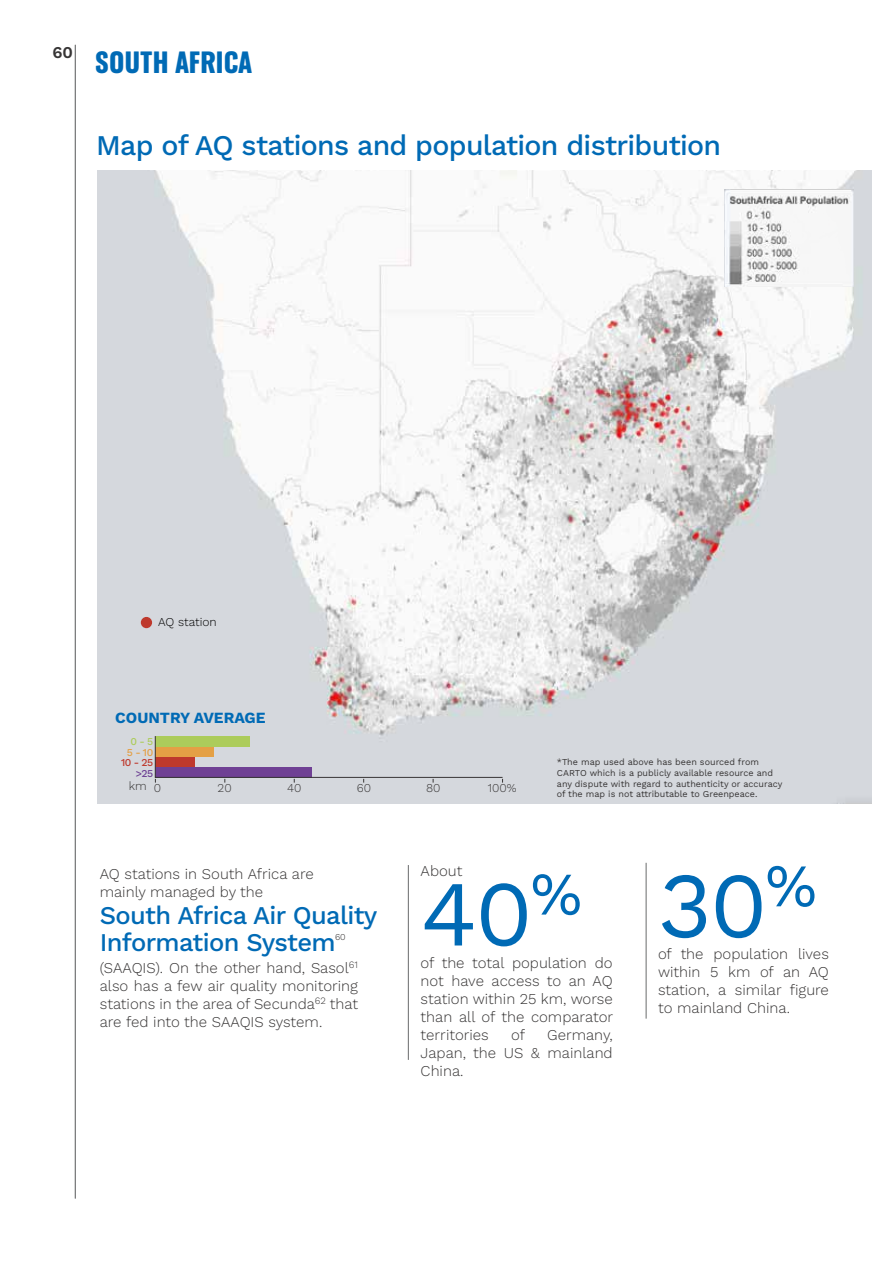
<style>
.page{position:relative;width:893px;height:1263px;background:#fff}
.page>*{position:absolute;margin:0;border:0;box-sizing:border-box;transform-origin:0 0}
.t1{font:92.85px "Work Sans";color:#006ab5}
.t2{font:500 28.5px "Work Sans";letter-spacing:-.025em;color:#006ab5}
.t3{font:26.55px "Zodiac Sans";color:#006ab5}
.t4{font:500 25.5px/27px "Work Sans";letter-spacing:-.025em;color:#006ab5}
.t5{font:600 16.5px "Work Sans";color:#373535}
.t6{font:700 15.6px "Work Sans";color:#006ab5}
.t7{font:300 15px/18px "Work Sans";color:#373535;text-align:justify}
.t8{font:300 12px "Work Sans";color:#373535}
.t9{font:300 12px "Work Sans";color:#000}
.t10{font:500 10.5px "Work Sans";color:#be392d}
.t11{font:500 10.5px "Work Sans";color:#e4a045}
.t12{font:500 10.5px "Work Sans";color:#accc5b}
.t13{font:500 10.5px "Work Sans";color:#6d4194}
.t14{font:9px/10.8px "Work Sans";color:#373535}
.t15{font:300 9px "Work Sans";color:#272525}
</style>
<div class="page">
<hr style="left:75px;top:45px;width:1px;height:1153px;background:#6a6b6c">
<img style="left:98px;top:170px;width:773px;height:633px">
<div style="left:141px;top:617px;width:11px;height:11px;background:#be392d;border-radius:50%"></div>
<svg style="left:155px;top:736px;width:348px;height:47px;background:#c3bebf"></svg>
<hr style="left:408px;top:865px;width:1px;height:195px;background:#6a6b6c">
<hr style="left:646px;top:863px;width:1px;height:156px;background:#6a6b6c">
<img style="left:724px;top:189px;width:130px;height:98px">
<p class="t5" style="left:52px;top:40px;width:22px">60</p>
<h3 class="t3" style="left:95px;top:48px;width:158px">SOUTH AFRICA</h3>
<h2 class="t2" style="left:96px;top:124px;width:626px">Map of AQ stations and population distribution</h2>
<p class="t9" style="left:158px;top:613px;width:60px">AQ station</p>
<p class="t6" style="left:115px;top:706px;width:152px">COUNTRY AVERAGE</p>
<p class="t12" style="left:130px;top:733px;width:24px">0 - 5</p>
<p class="t11" style="left:127px;top:744px;width:28px">5 - 10</p>
<p class="t10" style="left:121px;top:754px;width:34px">10 - 25</p>
<p class="t13" style="left:136px;top:765px;width:19px">&gt;25</p>
<p class="t8" style="left:129px;top:777px;width:19px">km</p>
<p class="t8" style="left:154px;top:779px;width:9px">0</p>
<p class="t8" style="left:218px;top:779px;width:16px">20</p>
<p class="t8" style="left:287px;top:779px;width:16px">40</p>
<p class="t8" style="left:357px;top:779px;width:16px">60</p>
<p class="t8" style="left:426px;top:779px;width:16px">80</p>
<p class="t8" style="left:488px;top:779px;width:30px">100%</p>
<p class="t14" style="left:557px;top:756px;width:227px">*The map used above has been sourced from CARTO which is a publicly available resource and any dispute with regard to authenticity or accuracy of the map is not attributable to Greenpeace.</p>
<p class="t7" style="left:100px;top:864px;width:215px">AQ stations in South Africa are mainly managed by the</p>
<h3 class="t4" style="left:100px;top:900px;width:279px">South Africa Air Quality<br>Information System</h3>
<p class="t15" style="left:335px;top:930px;width:12px">60</p>
<p class="t7" style="left:100px;top:958px;width:260px">(SAAQIS). On the other hand, Sasol<sup>61 </sup>also has a few air quality monitoring stations in the area of Secunda<sup>62</sup> that are fed into the SAAQIS system.</p>
<p class="t7" style="left:421px;top:861px;width:43px">About</p>
<h1 class="t1" style="left:421px;top:843px;width:163px">40<sup>%</sup></h1>
<p class="t7" style="left:421px;top:953px;width:194px">of the total population do not have access to an AQ station within 25 km, worse than all of the comparator territories</p>
<p class="t7" style="left:511px;top:1025px;width:16px">of</p>
<p class="t7" style="left:421px;top:1025px;width:194px;text-indent:127px">Germany, Japan, the US &amp; mainland China.</p>
<h1 class="t1" style="left:658px;top:835px;width:160px">30<sup>%</sup></h1>
<p class="t7" style="left:658px;top:945px;width:172px">of the population lives within 5 km of an AQ station, a similar figure to mainland China.</p>
</div>
